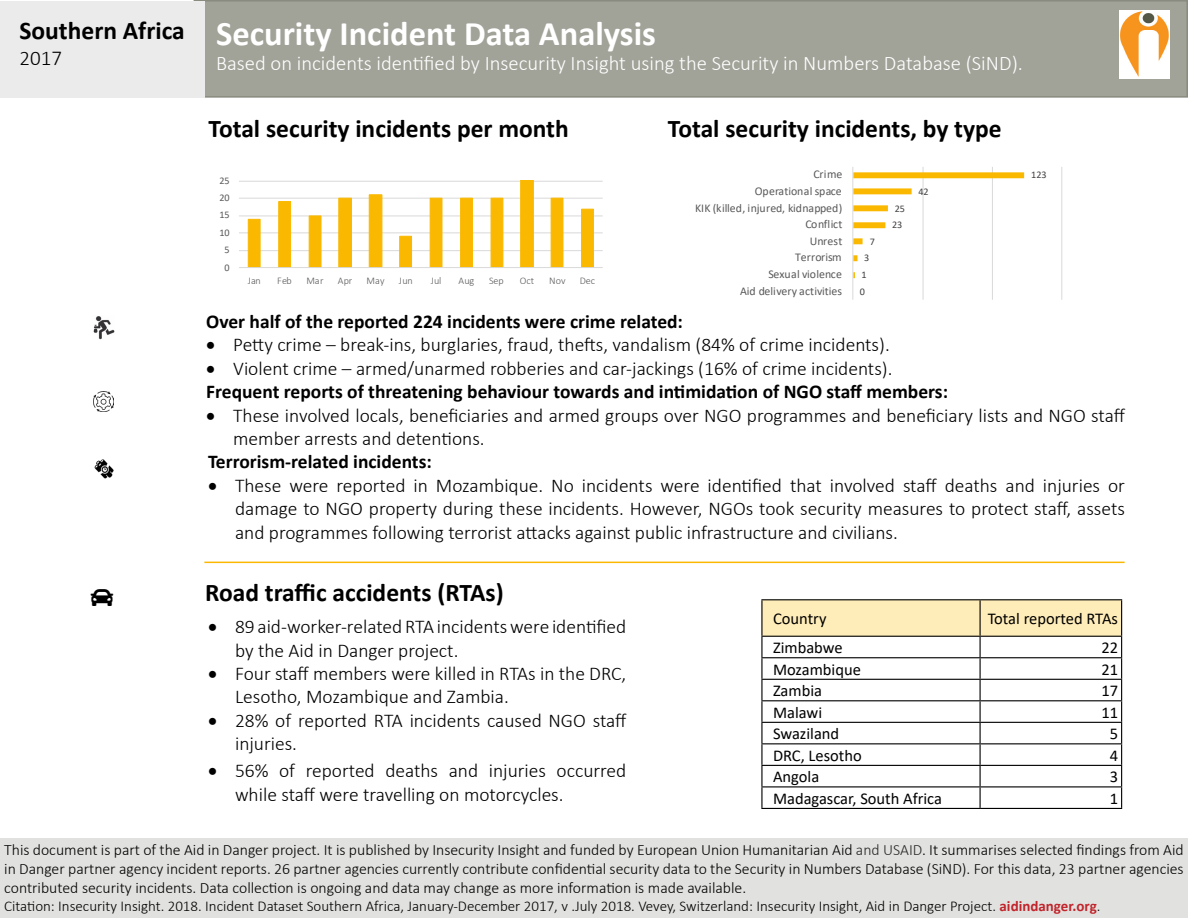
<style>
.page{position:relative;width:1188px;height:918px;background:#fff}
.page>*{position:absolute;margin:0;border:0;box-sizing:border-box;transform-origin:0 0}
.t1{font:700 34.5px "Calibri";color:#fff}
.t2{font:700 25.5px "Calibri";color:#000}
.t3{font:300 21px "Calibri";color:#000}
.t4{font:300 20.7px "Calibri";color:#fff}
.t5{font:300 19.5px/23.4px "Calibri";color:#000}
.t6{font:700 19.5px/23.4px "Calibri";color:#000}
.t7{font:16.5px "Calibri";color:#000}
.t8{font:300 15.75px/18.9px "Calibri";color:#000;text-align:justify}
.t9{font:300 15px "Calibri";color:#000}
.t10{font:11.85px "Calibri";color:#595959}
.t11{font:300 10.2px "Calibri";color:#595959}
.t12{font:10.2px "Calibri";letter-spacing:-.005em;color:#404040}
.t13{font:10.2px "Calibri";letter-spacing:-.005em;color:#595959}
.s1{font-weight:300}
.s2{color:#292929}
.s3{font-weight:700;color:#c1242b}
</style>
<div class="page">
<div style="left:0;top:839px;width:1188px;height:79px;background:#e1e2df"></div>
<div style="left:194px;top:1px;width:993px;height:96px;background:#a1a298"></div>
<div style="left:194px;top:0;width:994px;height:98px;border:2px solid #898b7f"></div>
<div style="left:0;top:1px;width:204px;height:97px;background:#ecebeb"></div>
<img style="left:1120px;top:10px;width:49px;height:68px">
<hr style="left:204px;top:562px;width:921px;height:1px;background:#fab900">
<img style="left:93px;top:316px;width:22px;height:24px">
<img style="left:93px;top:391px;width:21px;height:20px">
<img style="left:94px;top:459px;width:20px;height:20px">
<hr style="left:761px;top:599px;width:219px;height:1px;background:#000">
<hr style="left:980px;top:599px;width:142px;height:1px;background:#000">
<hr style="left:761px;top:636px;width:219px;height:1px;background:#000">
<hr style="left:761px;top:657px;width:219px;height:1px;background:#000">
<hr style="left:761px;top:679px;width:219px;height:1px;background:#000">
<hr style="left:761px;top:700px;width:219px;height:1px;background:#000">
<hr style="left:761px;top:722px;width:219px;height:1px;background:#000">
<hr style="left:761px;top:743px;width:219px;height:1px;background:#000">
<hr style="left:761px;top:765px;width:219px;height:1px;background:#000">
<hr style="left:761px;top:786px;width:219px;height:1px;background:#000">
<hr style="left:761px;top:808px;width:219px;height:1px;background:#000">
<hr style="left:980px;top:808px;width:142px;height:1px;background:#000">
<hr style="left:761px;top:600px;width:2px;height:36px;background:#000">
<hr style="left:761px;top:637px;width:2px;height:20px;background:#000">
<hr style="left:761px;top:658px;width:2px;height:21px;background:#000">
<hr style="left:761px;top:680px;width:2px;height:20px;background:#000">
<hr style="left:761px;top:701px;width:2px;height:21px;background:#000">
<hr style="left:761px;top:723px;width:2px;height:20px;background:#000">
<hr style="left:761px;top:744px;width:2px;height:21px;background:#000">
<hr style="left:761px;top:766px;width:2px;height:20px;background:#000">
<hr style="left:761px;top:787px;width:2px;height:21px;background:#000">
<svg style="left:762px;top:600px;width:360px;height:208px"></svg>
<hr style="left:239px;top:250px;width:364px;height:1px;background:#d9d9d9">
<hr style="left:239px;top:232px;width:364px;height:1px;background:#d9d9d9">
<hr style="left:239px;top:216px;width:364px;height:1px;background:#d9d9d9">
<hr style="left:239px;top:198px;width:364px;height:1px;background:#d9d9d9">
<hr style="left:239px;top:181px;width:364px;height:1px;background:#d9d9d9">
<svg style="left:247px;top:181px;width:347px;height:86px"></svg>
<hr style="left:239px;top:267px;width:364px;height:1px;background:#d9d9d9">
<hr style="left:923px;top:167px;width:1px;height:133px;background:#d9d9d9">
<hr style="left:992px;top:167px;width:1px;height:133px;background:#d9d9d9">
<hr style="left:1061px;top:167px;width:1px;height:133px;background:#d9d9d9">
<svg style="left:853px;top:172px;width:171px;height:106px"></svg>
<hr style="left:852px;top:167px;width:1px;height:133px;background:#d9d9d9">
<h2 class="t2" style="left:20px;top:13px;width:167px">Southern Africa</h2>
<p class="t3" style="left:20px;top:45px;width:44px">2017</p>
<h1 class="t1" style="left:216px;top:10px;width:441px">Security Incident Data Analysis</h1>
<p class="t4" style="left:216px;top:51px;width:808px">Based on incidents identified by Insecurity Insight using the Security in Numbers Database (SiND).</p>
<h2 class="t2" style="left:209px;top:111px;width:362px">Total security incidents per month</h2>
<p class="t13" style="left:219px;top:173px;width:12px">25</p>
<p class="t13" style="left:219px;top:190px;width:12px">20</p>
<p class="t13" style="left:219px;top:208px;width:12px">15</p>
<p class="t13" style="left:219px;top:225px;width:12px">10</p>
<p class="t13" style="left:225px;top:243px;width:7px">5</p>
<p class="t13" style="left:225px;top:260px;width:7px">0</p>
<p class="t11" style="left:248px;top:274px;width:14px">Jan</p>
<p class="t11" style="left:277px;top:274px;width:16px">Feb</p>
<p class="t11" style="left:307px;top:274px;width:19px">Mar</p>
<p class="t11" style="left:338px;top:274px;width:16px">Apr</p>
<p class="t11" style="left:367px;top:274px;width:20px">May</p>
<p class="t11" style="left:399px;top:274px;width:15px">Jun</p>
<p class="t11" style="left:431px;top:274px;width:12px">Jul</p>
<p class="t11" style="left:459px;top:274px;width:17px">Aug</p>
<p class="t11" style="left:489px;top:274px;width:16px">Sep</p>
<p class="t11" style="left:520px;top:274px;width:16px">Oct</p>
<p class="t11" style="left:549px;top:274px;width:18px">Nov</p>
<p class="t11" style="left:580px;top:274px;width:17px">Dec</p>
<h2 class="t2" style="left:668px;top:111px;width:335px">Total security incidents, by type</h2>
<p class="t10" style="left:814px;top:166px;width:30px">Crime</p>
<p class="t10" style="left:755px;top:183px;width:89px">Operational space</p>
<p class="t12" style="left:918px;top:184px;width:12px">42</p>
<p class="t10" style="left:695px;top:199px;width:149px">KIK (killed, injured, kidnapped)</p>
<p class="t12" style="left:895px;top:201px;width:12px">25</p>
<p class="t10" style="left:805px;top:216px;width:38px">Conflict</p>
<p class="t12" style="left:892px;top:218px;width:12px">23</p>
<p class="t10" style="left:810px;top:233px;width:34px">Unrest</p>
<p class="t12" style="left:870px;top:234px;width:7px">7</p>
<p class="t10" style="left:795px;top:249px;width:48px">Terrorism</p>
<p class="t12" style="left:864px;top:251px;width:7px">3</p>
<p class="t10" style="left:768px;top:266px;width:75px">Sexual violence</p>
<p class="t12" style="left:861px;top:268px;width:7px">1</p>
<p class="t10" style="left:740px;top:283px;width:103px">Aid delivery activities</p>
<p class="t12" style="left:860px;top:284px;width:7px">0</p>
<p class="t12" style="left:1031px;top:168px;width:17px">123</p>
<p class="t6" style="left:206px;top:310px;width:478px">Over half of the reported 224 incidents were crime related:</p>
<p class="t5" style="left:206px;top:333px;width:685px">• Petty crime – break-ins, burglaries, fraud, thefts, vandalism (84% of crime incidents).</p>
<p class="t6" style="left:206px;top:356px;width:743px">• <span class="s1">Violent crime – armed/unarmed robberies and car-jackings (16% of crime incidents).<br></span>Frequent reports of threatening behaviour towards and intimidation of NGO staff members:</p>
<p class="t5" style="left:233px;top:403px;width:894px;text-indent:-27px">• These involved locals, beneficiaries and armed groups over NGO programmes and beneficiary lists and NGO staff member arrests and detentions.</p>
<p class="t6" style="left:208px;top:450px;width:225px">Terrorism-related incidents:</p>
<p class="t5" style="left:235px;top:473px;width:892px;text-align:justify;text-indent:-27px">• These were reported in Mozambique. No incidents were identified that involved staff deaths and injuries or damage to NGO property during these incidents. However, NGOs took security measures to protect staff, assets and programmes following terrorist attacks against public infrastructure and civilians.</p>
<h2 class="t2" style="left:205px;top:574px;width:300px">Road traffic accidents (RTAs)</h2>
<p class="t5" style="left:235px;top:615px;width:393px;text-indent:-27px">• 89 aid-worker-related RTA incidents were identified by the Aid in Danger project.</p>
<p class="t5" style="left:235px;top:662px;width:393px;text-indent:-27px">• Four staff members were killed in RTAs in the DRC,<br>Lesotho, Mozambique and Zambia.</p>
<p class="t5" style="left:235px;top:708px;width:393px;text-indent:-27px">• 28% of reported RTA incidents caused NGO staff injuries.</p>
<p class="t5" style="left:235px;top:759px;width:393px;text-indent:-27px">• 56% of reported deaths and injuries occurred while staff were travelling on motorcycles.</p>
<p class="t7" style="left:773px;top:607px;width:55px">Country</p>
<p class="t7" style="left:988px;top:607px;width:132px">Total reported RTAs</p>
<p class="t7" style="left:773px;top:636px;width:71px">Zimbabwe</p>
<p class="t7" style="left:1101px;top:636px;width:18px">22</p>
<p class="t7" style="left:773px;top:658px;width:89px">Mozambique</p>
<p class="t7" style="left:1101px;top:658px;width:18px">21</p>
<p class="t7" style="left:773px;top:679px;width:51px">Zambia</p>
<p class="t7" style="left:1101px;top:679px;width:18px">17</p>
<p class="t7" style="left:773px;top:701px;width:51px">Malawi</p>
<p class="t7" style="left:1101px;top:701px;width:18px">11</p>
<p class="t7" style="left:773px;top:722px;width:68px">Swaziland</p>
<p class="t7" style="left:1110px;top:722px;width:10px">5</p>
<p class="t7" style="left:773px;top:744px;width:90px">DRC, Lesotho</p>
<p class="t7" style="left:1110px;top:744px;width:10px">4</p>
<p class="t7" style="left:773px;top:765px;width:48px">Angola</p>
<p class="t7" style="left:1110px;top:765px;width:10px">3</p>
<p class="t7" style="left:773px;top:787px;width:171px">Madagascar, South Africa</p>
<p class="t7" style="left:1110px;top:787px;width:10px">1</p>
<p class="t8" style="left:4px;top:840px;width:1181px">This document is part of the Aid in Danger project. It is published by Insecurity Insight and funded by European Union Humanitarian Aid <span class="s2">and USAID</span>. It summarises selected findings from Aid in Danger partner agency incident reports. 26 partner agencies currently contribute confidential security data to the Security in Numbers Database (SiND). For this data, 23 partner agencies contributed security incidents. Data collection is ongoing and data may change as more information is made available.</p>
<p class="t9" style="left:4px;top:896px;width:1098px">Citation: Insecurity Insight. 2018. Incident Dataset Southern Africa, January-December 2017, v .July 2018. Vevey, Switzerland: Insecurity Insight, Aid in Danger Project. <span class="s3">aidindanger.org</span>.</p>
</div>
